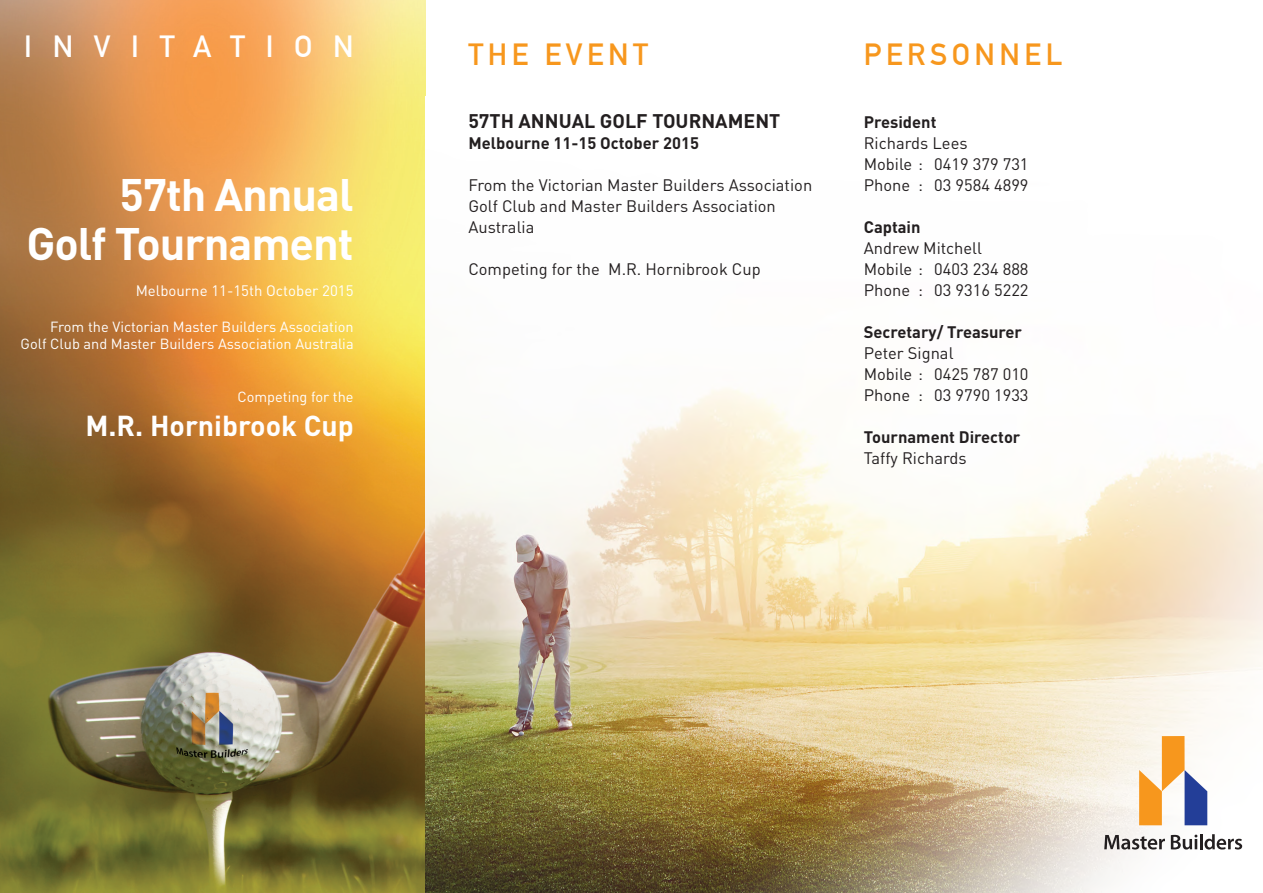
<style>
.page{position:relative;width:1263px;height:893px;background:#fff}
.page>*{position:absolute;margin:0;border:0;box-sizing:border-box;transform-origin:0 0}
.t1{font:700 45px/49.5px "DIN";letter-spacing:-.025em;color:#fff;text-align:right}
.t2{font:700 30px "DIN Alternate";letter-spacing:.15em;color:#f7971d}
.t3{font:700 30px "DIN Alternate";letter-spacing:.69em;color:#fff}
.t4{font:700 28.5px "DIN";color:#fff}
.t5{font:700 19.5px "DIN";color:#231f20}
.t6{font:16.5px/21px "DIN Pro";color:#231f20}
.t7{font:700 16.5px "DIN";color:#231f20}
.t8{font:15px "DIN Pro";color:#fff}
.t9{font:14.55px "DIN Pro";color:#fff}
</style>
<div class="page">
<img style="left:1px;top:0;width:425px;height:893px">
<img style="left:425px;top:97px;width:838px;height:796px">
<svg style="left:1139px;top:736px;width:68px;height:89px"></svg>
<svg style="left:1104px;top:835px;width:61px;height:14px"></svg>
<svg style="left:1171px;top:834px;width:71px;height:15px"></svg>
<p class="t3" style="left:24px;top:23px;width:331px">INVITATION</p>
<p class="t1" style="left:26px;top:168px;width:329px">57th Annual<br>Golf Tournament</p>
<p class="t8" style="left:136px;top:280px;width:219px">Melbourne 11-15th October 2015</p>
<p class="t9" style="left:50px;top:316px;width:305px">From the Victorian Master Builders Association</p>
<p class="t9" style="left:21px;top:334px;width:335px">Golf Club and Master Builders Association Australia</p>
<p class="t9" style="left:238px;top:387px;width:118px">Competing for the</p>
<p class="t4" style="left:85px;top:407px;width:270px">M.R. Hornibrook Cup</p>
<p class="t2" style="left:468px;top:32px;width:181px">THE EVENT</p>
<p class="t5" style="left:468px;top:108px;width:313px">57TH ANNUAL GOLF TOURNAMENT</p>
<p class="t7" style="left:468px;top:132px;width:232px">Melbourne 11-15 October 2015</p>
<p class="t6" style="left:468px;top:174px;width:345px">From the Victorian Master Builders Association</p>
<p class="t6" style="left:468px;top:195px;width:309px">Golf Club and Master Builders Association<br>Australia</p>
<p class="t6" style="left:468px;top:258px;width:294px">Competing for the M.R. Hornibrook Cup</p>
<p class="t2" style="left:864px;top:32px;width:200px">PERSONNEL</p>
<p class="t7" style="left:864px;top:111px;width:74px">President</p>
<p class="t6" style="left:864px;top:132px;width:105px">Richards Lees</p>
<p class="t6" style="left:864px;top:153px;width:166px">Mobile : 0419 379 731</p>
<p class="t6" style="left:864px;top:174px;width:166px">Phone : 03 9584 4899</p>
<p class="t7" style="left:864px;top:216px;width:58px">Captain</p>
<p class="t6" style="left:864px;top:237px;width:120px">Andrew Mitchell</p>
<p class="t6" style="left:864px;top:258px;width:166px">Mobile : 0403 234 888</p>
<p class="t6" style="left:864px;top:279px;width:166px">Phone : 03 9316 5222</p>
<p class="t7" style="left:864px;top:321px;width:160px">Secretary/ Treasurer</p>
<p class="t6" style="left:864px;top:342px;width:91px">Peter Signal</p>
<p class="t6" style="left:864px;top:363px;width:166px">Mobile : 0425 787 010</p>
<p class="t6" style="left:864px;top:384px;width:166px">Phone : 03 9790 1933</p>
<p class="t7" style="left:864px;top:426px;width:158px">Tournament Director</p>
<p class="t6" style="left:864px;top:447px;width:104px">Taffy Richards</p>
</div>
